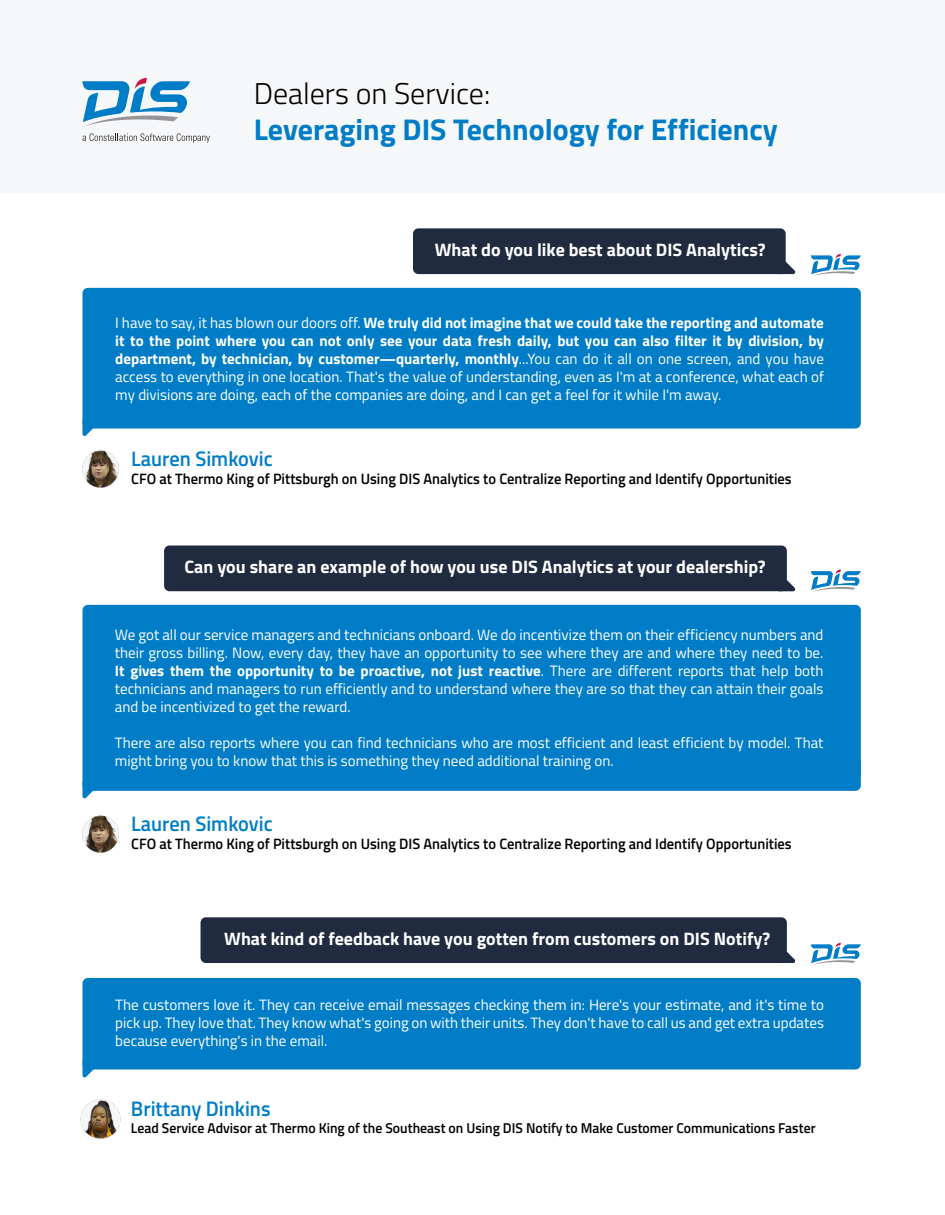
<style>
.page{position:relative;width:945px;height:1215px;background:#fff}
.page>*{position:absolute;margin:0;border:0;box-sizing:border-box;transform-origin:0 0}
.t1{font:700 30px "Titillium Web";color:#007dc6}
.t2{font:300 30px "Titillium Web";color:#000}
.t3{font:600 21px "Titillium Web";color:#007dc6}
.t4{font:700 18px "Titillium Web";color:#fff}
.t5{font:15px/18px "Titillium Web";color:#fff;text-align:justify}
.t6{font:600 15px "Titillium Web";color:#000}
.t7{font:600 14.25px "Titillium Web";color:#000}
.s1{font-weight:700}
</style>
<div class="page">
<div style="left:413px;top:228px;width:373px;height:46px;background:#202b3f;border-radius:5px"></div>
<svg style="left:783px;top:255px;width:13px;height:19px"></svg>
<div style="left:82px;top:288px;width:779px;height:141px;background:#007dc6;border-radius:5px"></div>
<div style="left:82px;top:605px;width:779px;height:186px;background:#007dc6;border-radius:5px"></div>
<div style="left:82px;top:978px;width:779px;height:91px;background:#007dc6;border-radius:5px"></div>
<svg style="left:82px;top:418px;width:19px;height:18px"></svg>
<img style="left:82px;top:450px;width:37px;height:38px">
<img style="left:80px;top:1099px;width:41px;height:40px">
<div style="left:164px;top:546px;width:623px;height:45px;background:#202b3f;border-radius:5px"></div>
<svg style="left:82px;top:780px;width:19px;height:19px"></svg>
<img style="left:82px;top:815px;width:37px;height:38px">
<div style="left:201px;top:917px;width:586px;height:46px;background:#202b3f;border-radius:5px"></div>
<svg style="left:83px;top:133px;width:127px;height:10px"></svg>
<svg style="left:82px;top:78px;width:108px;height:48px"></svg>
<svg style="left:82px;top:1059px;width:19px;height:19px"></svg>
<svg style="left:811px;top:254px;width:50px;height:22px"></svg>
<svg style="left:811px;top:570px;width:50px;height:22px"></svg>
<svg style="left:784px;top:573px;width:12px;height:18px"></svg>
<svg style="left:784px;top:944px;width:12px;height:19px"></svg>
<svg style="left:811px;top:943px;width:50px;height:22px"></svg>
<h1 class="t2" style="left:254px;top:72px;width:238px">Dealers on Service:</h1>
<h1 class="t1" style="left:254px;top:107px;width:526px">Leveraging DIS Technology for Efficiency</h1>
<p class="t4" style="left:435px;top:236px;width:332px">What do you like best about DIS Analytics?</p>
<p class="t5" style="left:115px;top:313px;width:710px">I have to say, it has blown our doors off. <span class="s1">We truly did not imagine that we could take the reporting and automate it to the point where you can not only see your data fresh daily, but you can also filter it by division, by department, by technician, by customer—quarterly, monthly</span>...You can do it all on one screen, and you have access to everything in one location. That's the value of understanding, even as I'm at a conference, what each of my divisions are doing, each of the companies are doing, and I can get a feel for it while I'm away.</p>
<h2 class="t3" style="left:131px;top:443px;width:143px">Lauren Simkovic</h2>
<p class="t6" style="left:131px;top:468px;width:662px">CFO at Thermo King of Pittsburgh on Using DIS Analytics to Centralize Reporting and Identify Opportunities</p>
<p class="t4" style="left:184px;top:553px;width:583px">Can you share an example of how you use DIS Analytics at your dealership?</p>
<p class="t5" style="left:115px;top:626px;width:710px">We got all our service managers and technicians onboard. We do incentivize them on their efficiency numbers and their gross billing. Now, every day, they have an opportunity to see where they are and where they need to be.<br><span class="s1">It gives them the opportunity to be proactive, not just reactive</span>. There are different reports that help both technicians and managers to run efficiently and to understand where they are so that they can attain their goals and be incentivized to get the reward.</p>
<p class="t5" style="left:115px;top:734px;width:710px">There are also reports where you can find technicians who are most efficient and least efficient by model. That might bring you to know that this is something they need additional training on.</p>
<h2 class="t3" style="left:131px;top:808px;width:143px">Lauren Simkovic</h2>
<p class="t6" style="left:131px;top:832px;width:662px">CFO at Thermo King of Pittsburgh on Using DIS Analytics to Centralize Reporting and Identify Opportunities</p>
<p class="t4" style="left:224px;top:925px;width:548px">What kind of feedback have you gotten from customers on DIS Notify?</p>
<p class="t5" style="left:115px;top:995px;width:710px">The customers love it. They can receive email messages checking them in: Here's your estimate, and it's time to pick up. They love that. They know what's going on with their units. They don't have to call us and get extra updates because everything's in the email.</p>
<h2 class="t3" style="left:131px;top:1093px;width:141px">Brittany Dinkins</h2>
<p class="t7" style="left:131px;top:1118px;width:686px">Lead Service Advisor at Thermo King of the Southeast on Using DIS Notify to Make Customer Communications Faster</p>
</div>
